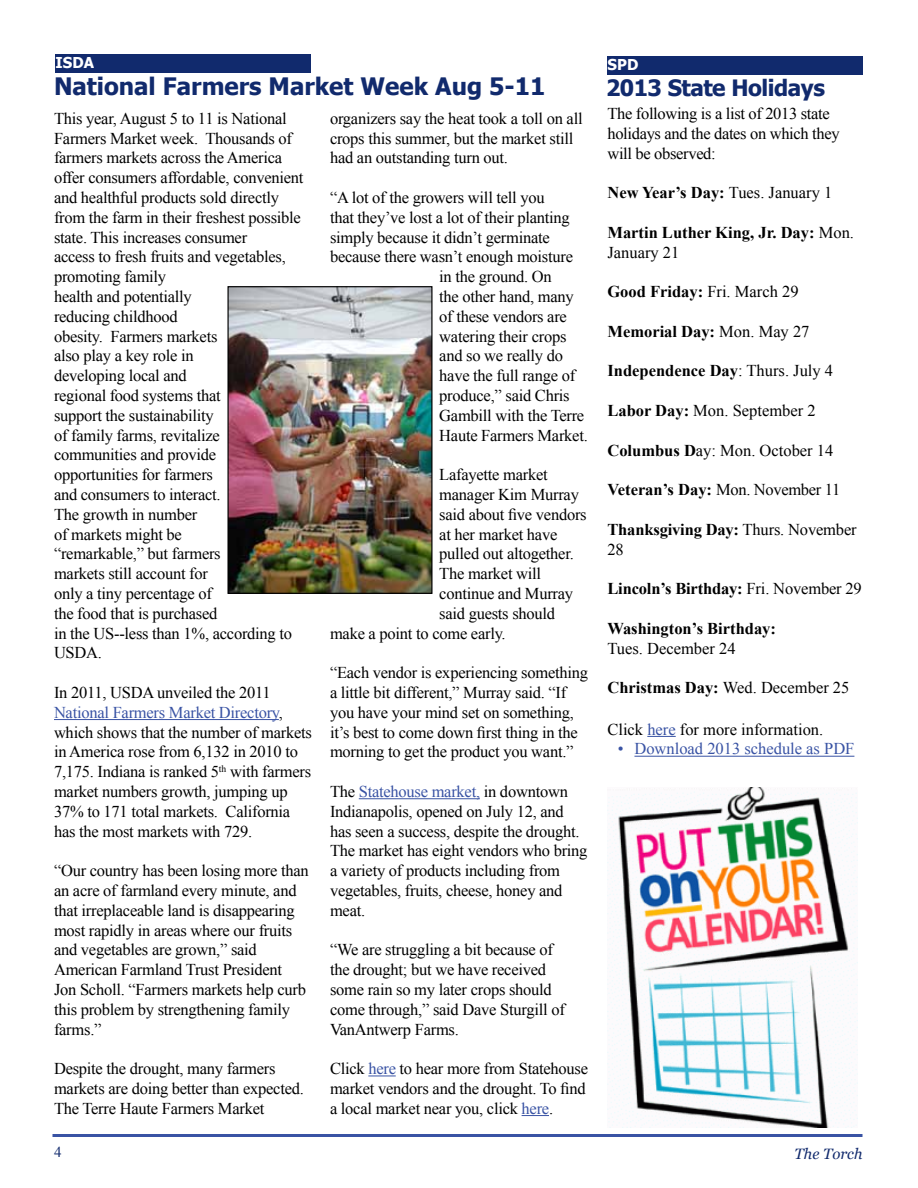
<style>
.page{position:relative;width:918px;height:1188px;background:#fff}
.page>*{position:absolute;margin:0;border:0;box-sizing:border-box;transform-origin:0 0}
.t1{font:700 24px "Tahoma";color:#112a6d}
.t2{font:700 22.5px "Tahoma";letter-spacing:-.02em;color:#112a6d}
.t3{font:16.5px/19.8px "Times New Roman";letter-spacing:-.015em;color:#000}
.t4{font:700 16.5px/19.8px "Times New Roman";color:#000}
.t5{font:16.5px "Times New Roman";color:#3953a4}
.t6{font:italic 15px "Georgia";color:#112a6d}
.t7{font:700 15px "Tahoma";color:#fff}
.t8{font:15px "Times New Roman";color:#112a6d}
.s1{color:#3953a4}
.s2{font-weight:400}
.s3{font-weight:700}
</style>
<div class="page">
<hr style="left:52px;top:1134px;width:810px;height:3px;background:#3953a4">
<div style="left:607px;top:56px;width:256px;height:19px;background:#112a6d"></div>
<div style="left:55px;top:54px;width:256px;height:19px;background:#112a6d"></div>
<hr style="left:54px;top:719px;width:225px;height:1px;background:#3953a4">
<hr style="left:359px;top:798px;width:121px;height:1px;background:#3953a4">
<svg style="left:368px;top:1076px;width:28px;height:1px"></svg>
<svg style="left:522px;top:1115px;width:27px;height:1px"></svg>
<img style="left:229px;top:288px;width:202px;height:304px">
<div style="left:227px;top:286px;width:206px;height:308px;border:1px solid #000"></div>
<img style="left:607px;top:788px;width:250px;height:340px">
<svg style="left:647px;top:736px;width:29px;height:1px"></svg>
<hr style="left:634px;top:756px;width:220px;height:1px;background:#3953a4">
<p class="t7" style="left:56px;top:52px;width:40px">ISDA</p>
<h1 class="t1" style="left:54px;top:69px;width:493px">National Farmers Market Week Aug 5-11</h1>
<p class="t3" style="left:54px;top:108px;width:251px">This year, August 5 to 11 is National<br>Farmers Market week. Thousands of farmers markets across the America offer consumers affordable, convenient and healthful products sold directly from the farm in their freshest possible state. This increases consumer<br>access to fresh fruits and vegetables, promoting family<br>health and potentially<br>reducing childhood<br>obesity. Farmers markets<br>also play a key role in<br>developing local and<br>regional food systems that<br>support the sustainability<br>of family farms, revitalize communities and provide opportunities for farmers<br>and consumers to interact.<br>The growth in number<br>of markets might be<br>“remarkable,” but farmers<br>markets still account for<br>only a tiny percentage of<br>the food that is purchased<br>in the US--less than 1%, according to<br>USDA.</p>
<p class="t3" style="left:54px;top:682px;width:259px">In 2011, USDA unveiled the 2011<br><span class="s1">National Farmers Market Directory</span>, which shows that the number of markets in America rose from 6,132 in 2010 to 7,175. Indiana is ranked 5<sup>th</sup> with farmers market numbers growth, jumping up 37% to 171 total markets. California has the most markets with 729.</p>
<p class="t3" style="left:54px;top:860px;width:256px">“Our country has been losing more than an acre of farmland every minute, and that irreplaceable land is disappearing most rapidly in areas where our fruits and vegetables are grown,” said American Farmland Trust President<br>Jon Scholl. “Farmers markets help curb this problem by strengthening family farms.”</p>
<p class="t3" style="left:54px;top:1058px;width:251px">Despite the drought, many farmers markets are doing better than expected.<br>The Terre Haute Farmers Market</p>
<p class="t3" style="left:330px;top:108px;width:254px">organizers say the heat took a toll on all crops this summer, but the market still had an outstanding turn out.</p>
<p class="t3" style="left:330px;top:187px;width:216px">“A lot of the growers will tell you</p>
<p class="t3" style="left:330px;top:207px;width:241px">that they’ve lost a lot of their planting</p>
<p class="t3" style="left:330px;top:227px;width:221px">simply because it didn’t germinate</p>
<p class="t3" style="left:330px;top:247px;width:245px">because there wasn’t enough moisture</p>
<p class="t3" style="left:439px;top:266px;width:114px">in the ground. On</p>
<p class="t3" style="left:439px;top:286px;width:136px">the other hand, many</p>
<p class="t3" style="left:439px;top:306px;width:129px">of these vendors are</p>
<p class="t3" style="left:439px;top:326px;width:129px">watering their crops</p>
<p class="t3" style="left:439px;top:346px;width:125px">and so we really do</p>
<p class="t3" style="left:439px;top:365px;width:137px">have the full range of</p>
<p class="t3" style="left:439px;top:385px;width:132px">produce,” said Chris</p>
<p class="t3" style="left:439px;top:405px;width:147px">Gambill with the Terre</p>
<p class="t3" style="left:439px;top:425px;width:150px">Haute Farmers Market.</p>
<p class="t3" style="left:439px;top:464px;width:110px">Lafayette market</p>
<p class="t3" style="left:439px;top:484px;width:141px">manager Kim Murray</p>
<p class="t3" style="left:439px;top:504px;width:149px">said about five vendors</p>
<p class="t3" style="left:439px;top:524px;width:120px">at her market have</p>
<p class="t3" style="left:439px;top:544px;width:136px">pulled out altogether.</p>
<p class="t3" style="left:439px;top:563px;width:103px">The market will</p>
<p class="t3" style="left:439px;top:583px;width:135px">continue and Murray</p>
<p class="t3" style="left:439px;top:603px;width:117px">said guests should</p>
<p class="t3" style="left:330px;top:623px;width:177px">make a point to come early.</p>
<p class="t3" style="left:330px;top:662px;width:260px">“Each vendor is experiencing something a little bit different,” Murray said. “If you have your mind set on something, it’s best to come down first thing in the morning to get the product you want.”</p>
<p class="t3" style="left:330px;top:781px;width:259px">The <span class="s1">Statehouse market,</span> in downtown Indianapolis, opened on July 12, and has seen a success, despite the drought.<br>The market has eight vendors who bring a variety of products including from vegetables, fruits, cheese, honey and meat.</p>
<p class="t3" style="left:330px;top:940px;width:236px">“We are struggling a bit because of the drought; but we have received some rain so my later crops should come through,” said Dave Sturgill of<br>VanAntwerp Farms.</p>
<p class="t3" style="left:330px;top:1058px;width:260px">Click <span class="s1">here</span> to hear more from Statehouse market vendors and the drought. To find a local market near you, click <span class="s1">here</span>.</p>
<p class="t7" style="left:608px;top:54px;width:32px">SPD</p>
<h2 class="t2" style="left:606px;top:72px;width:221px">2013 State Holidays</h2>
<p class="t3" style="left:607px;top:103px;width:234px">The following is a list of 2013 state holidays and the dates on which they will be observed:</p>
<p class="t4" style="left:607px;top:182px;width:226px">New Year’s Day: <span class="s2">Tues. January 1</span></p>
<p class="t4" style="left:607px;top:222px;width:248px">Martin Luther King, Jr. Day: <span class="s2">Mon.<br>January 21</span></p>
<p class="t4" style="left:607px;top:281px;width:193px">Good Friday: <span class="s2">Fri. March 29</span></p>
<p class="t4" style="left:607px;top:321px;width:204px">Memorial Day: <span class="s2">Mon. May 27</span></p>
<p class="t4" style="left:607px;top:361px;width:227px">Independence Day<span class="s2">: Thurs. July 4</span></p>
<p class="t3" style="left:607px;top:400px;width:210px"><span class="s3">Labor Day:</span> Mon. September 2</p>
<p class="t3" style="left:607px;top:440px;width:227px"><span class="s3">Columbus D</span>ay: Mon. October 14</p>
<p class="t3" style="left:607px;top:480px;width:234px"><span class="s3">Veteran’s Day:</span> Mon. November 11</p>
<p class="t4" style="left:607px;top:519px;width:251px">Thanksgiving Day: <span class="s2">Thurs. November<br>28</span></p>
<p class="t4" style="left:607px;top:578px;width:256px">Lincoln’s Birthday: <span class="s2">Fri. November 29</span></p>
<p class="t4" style="left:607px;top:618px;width:170px">Washington’s Birthday:</p>
<p class="t3" style="left:607px;top:638px;width:130px">Tues. December 24</p>
<p class="t3" style="left:607px;top:678px;width:243px"><span class="s3">Christmas Day:</span> Wed. December 25</p>
<p class="t3" style="left:607px;top:719px;width:217px">Click <span class="s1">here</span> for more information.</p>
<p class="t5" style="left:618px;top:738px;width:238px">• Download 2013 schedule as PDF</p>
<p class="t8" style="left:54px;top:1142px;width:9px">4</p>
<p class="t6" style="left:795px;top:1145px;width:69px">The Torch</p>
</div>
